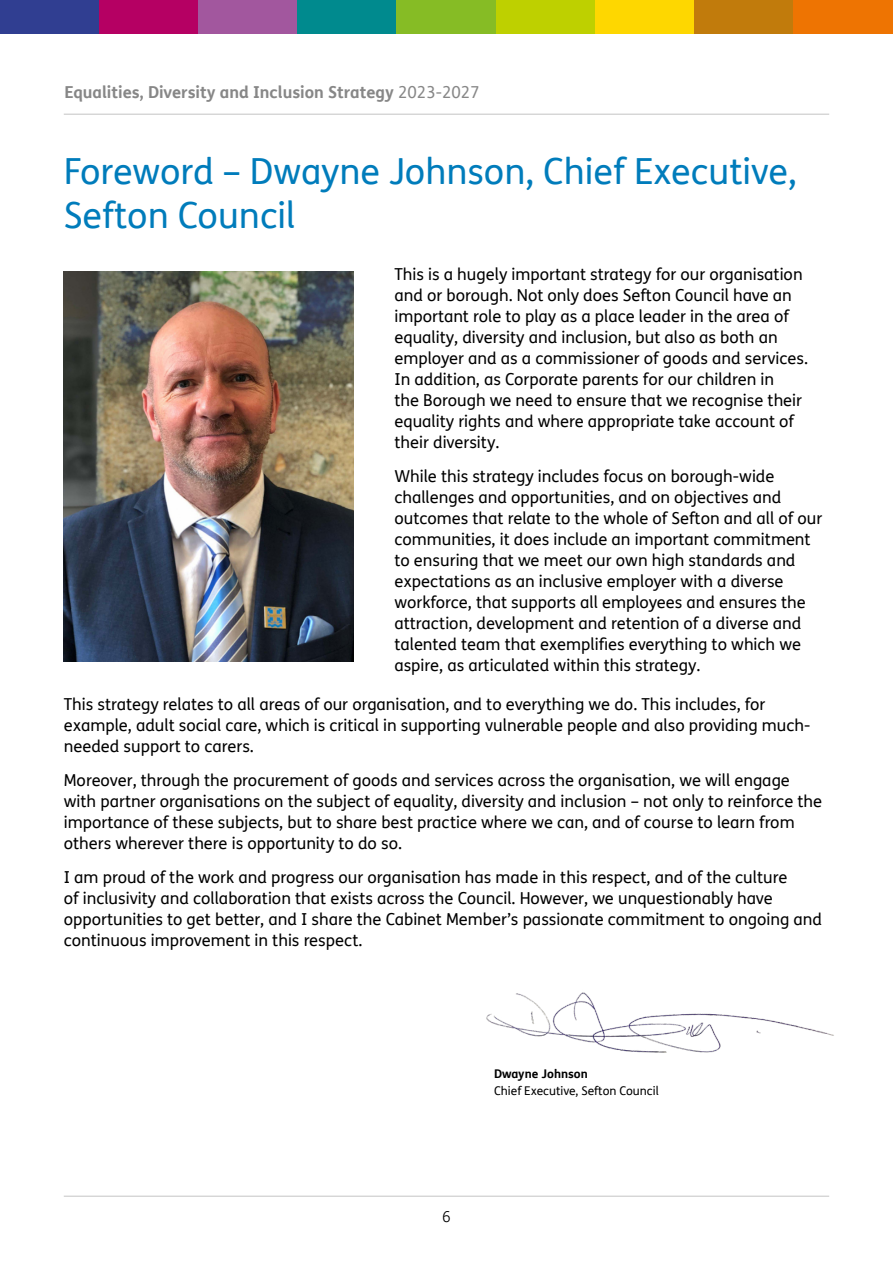
<style>
.page{position:relative;width:893px;height:1263px;background:#fff}
.page>*{position:absolute;margin:0;border:0;box-sizing:border-box;transform-origin:0 0}
.Heading_24pt_copy{font:36px/43.5px "FS Me";color:#007cbb}
.Body{font:16.5px/21px "FS Me";color:#000}
.t1{font:700 16.5px "FS Me";color:#878787}
.t2{font:300 15px "FS Me";color:#000}
.Body-2{font:12px "FS Me";color:#000}
.Body-3{font:700 12px "FS Me";color:#000}
.s1{font-weight:400}
</style>
<div class="page">
<hr style="left:64px;top:114px;width:765px;height:1px;background:#c6c6c6">
<hr style="left:64px;top:1196px;width:765px;height:1px;background:#c6c6c6">
<div style="left:0;top:0;width:99px;height:33px;background:#303e91"></div>
<div style="left:496px;top:0;width:99px;height:33px;background:#bed000"></div>
<div style="left:99px;top:0;width:99px;height:33px;background:#b50063"></div>
<div style="left:198px;top:0;width:100px;height:33px;background:#a2579e"></div>
<div style="left:298px;top:0;width:99px;height:33px;background:#008a8e"></div>
<div style="left:397px;top:0;width:99px;height:33px;background:#86bc25"></div>
<div style="left:595px;top:0;width:99px;height:33px;background:#fed700"></div>
<div style="left:694px;top:0;width:100px;height:33px;background:#c17b0c"></div>
<div style="left:794px;top:0;width:99px;height:33px;background:#ee7402"></div>
<hr style="left:892px;top:0;width:1px;height:33px;background:#303e91">
<img style="left:64px;top:272px;width:290px;height:390px">
<img style="left:486px;top:992px;width:348px;height:61px">
<p class="t1" style="left:64px;top:79px;width:417px">Equalities, Diversity and Inclusion Strategy <span class="s1">2023-2027</span></p>
<p class="Heading_24pt_copy" style="left:64px;top:149px;width:734px">Foreword – Dwayne Johnson, Chief Executive,<br>Sefton Council</p>
<p class="Body" style="left:394px;top:264px;width:415px">This is a hugely important strategy for our organisation and or borough. Not only does Sefton Council have an important role to play as a place leader in the area of equality, diversity and inclusion, but also as both an employer and as a commissioner of goods and services.<br>In addition, as Corporate parents for our children in<br>the Borough we need to ensure that we recognise their equality rights and where appropriate take account of their diversity.</p>
<p class="Body" style="left:394px;top:465px;width:429px">While this strategy includes focus on borough-wide challenges and opportunities, and on objectives and outcomes that relate to the whole of Sefton and all of our communities, it does include an important commitment to ensuring that we meet our own high standards and expectations as an inclusive employer with a diverse workforce, that supports all employees and ensures the attraction, development and retention of a diverse and talented team that exemplifies everything to which we aspire, as articulated within this strategy.</p>
<p class="Body" style="left:64px;top:694px;width:748px">This strategy relates to all areas of our organisation, and to everything we do. This includes, for example, adult social care, which is critical in supporting vulnerable people and also providing much&shy;needed support to carers.</p>
<p class="Body" style="left:64px;top:769px;width:760px">Moreover, through the procurement of goods and services across the organisation, we will engage with partner organisations on the subject of equality, diversity and inclusion – not only to reinforce the importance of these subjects, but to share best practice where we can, and of course to learn from others wherever there is opportunity to do so.</p>
<p class="Body" style="left:64px;top:866px;width:760px">I am proud of the work and progress our organisation has made in this respect, and of the culture<br>of inclusivity and collaboration that exists across the Council. However, we unquestionably have opportunities to get better, and I share the Cabinet Member’s passionate commitment to ongoing and continuous improvement in this respect.</p>
<p class="Body-3" style="left:494px;top:1064px;width:95px">Dwayne Johnson</p>
<p class="Body-2" style="left:494px;top:1082px;width:166px">Chief Executive, Sefton Council</p>
<p class="t2" style="left:442px;top:1206px;width:10px">6</p>
</div>
